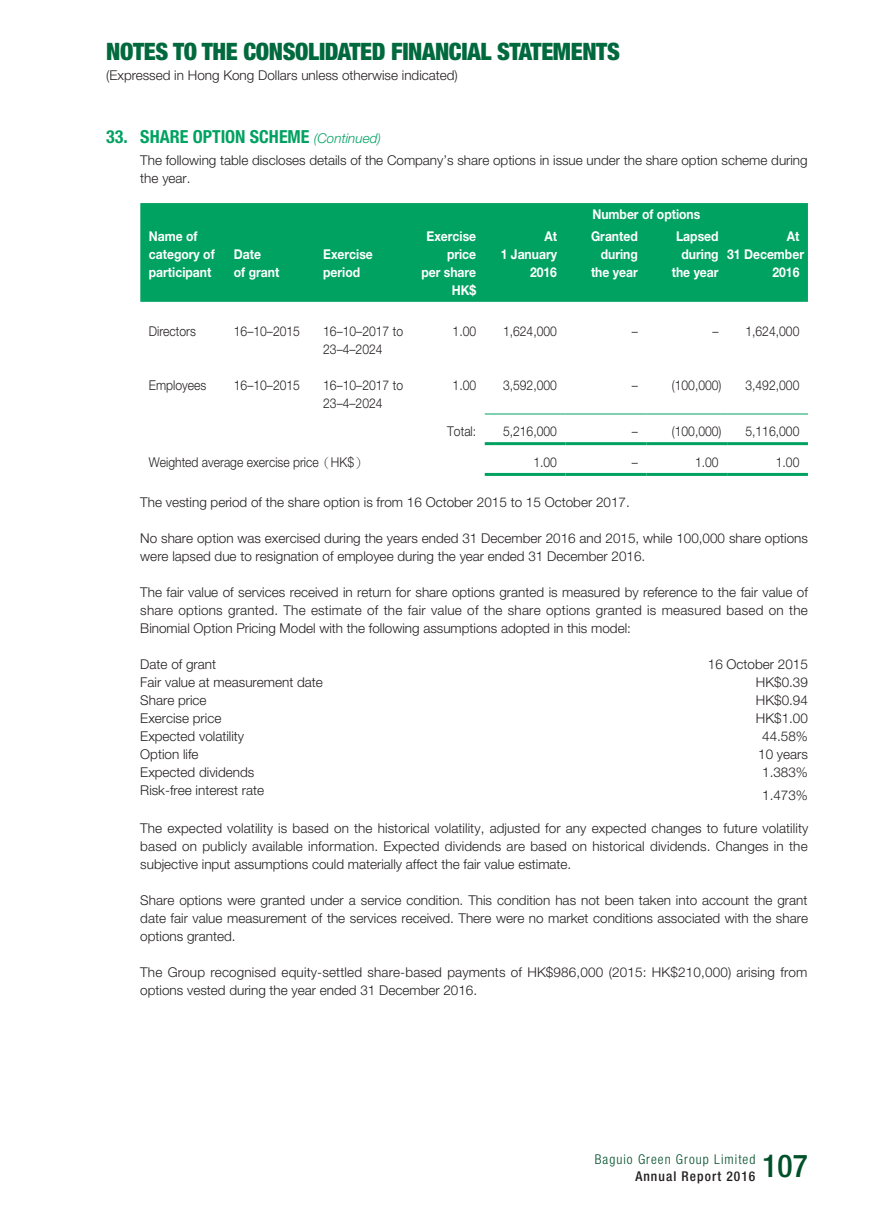
<style>
.page{position:relative;width:893px;height:1212px;background:#fff}
.page>*{position:absolute;margin:0;border:0;box-sizing:border-box;transform-origin:0 0}
.t1{font:500 condensed 31.5px "Helvetica Neue LT Std";color:#00502a}
.t2{font:900 condensed 24px "Helvetica Neue LT Std";letter-spacing:-.015em;color:#00693d}
._01_H1{font:700 condensed 18px "Helvetica Neue LT Std";color:#00a261}
._00_txt{font:300 13.5px/18px "Helvetica Neue LT Std";color:#231f20}
._50_Table_txt{font:300 13.5px "Helvetica Neue LT Std";color:#231f20;scale:.9 1}
._50_Table_txt-2{font:300 13.5px "Helvetica Neue LT Std";color:#231f20}
._50_Table_txt-3{font:700 13.5px "Helvetica Neue LT Std";color:#fff;scale:.9 1}
.t3{font:300 condensed 13.5px "Helvetica Neue LT Std";letter-spacing:.075em;color:#00502a}
.t4{font:500 condensed 13.5px "Helvetica Neue LT Std";letter-spacing:.075em;color:#231f20}
.s1{font-weight:300;font-style:italic;font-stretch:normal;font-size:13.5px}
.s2{font-family:"P Ming Li U";font-weight:400}
</style>
<div class="page">
<div style="left:140px;top:203px;width:668px;height:99px;background:#00a261"></div>
<hr style="left:485px;top:225px;width:323px;height:1px;background:#00a261">
<hr style="left:485px;top:414px;width:81px;height:1px;background:#00a261">
<hr style="left:566px;top:414px;width:80px;height:1px;background:#00a261">
<hr style="left:646px;top:414px;width:81px;height:1px;background:#00a261">
<hr style="left:727px;top:414px;width:81px;height:1px;background:#00a261">
<hr style="left:485px;top:442px;width:81px;height:3px;background:#00a261">
<hr style="left:566px;top:442px;width:80px;height:3px;background:#00a261">
<hr style="left:646px;top:442px;width:81px;height:3px;background:#00a261">
<hr style="left:727px;top:442px;width:81px;height:3px;background:#00a261">
<hr style="left:485px;top:473px;width:81px;height:3px;background:#00a261">
<hr style="left:566px;top:473px;width:80px;height:3px;background:#00a261">
<hr style="left:646px;top:473px;width:81px;height:3px;background:#00a261">
<hr style="left:727px;top:473px;width:81px;height:3px;background:#00a261">
<h2 class="t2" style="left:106px;top:37px;width:515px">NOTES TO THE CONSOLIDATED FINANCIAL STATEMENTS</h2>
<p class="_00_txt" style="left:106px;top:66px;width:353px">(Expressed in Hong Kong Dollars unless otherwise indicated)</p>
<p class="_01_H1" style="left:106px;top:125px;width:276px">33. SHARE OPTION SCHEME <span class="s1">(Continued)</span></p>
<p class="_00_txt" style="left:140px;top:151px;width:669px">The following table discloses details of the Company’s share options in issue under the share option scheme during the year.</p>
<p class="_50_Table_txt-3" style="left:592px;top:206px;width:121px">Number of options</p>
<p class="_50_Table_txt-3" style="left:149px;top:228px;width:56px">Name of</p>
<p class="_50_Table_txt-3" style="left:149px;top:246px;width:75px">category of</p>
<p class="_50_Table_txt-3" style="left:149px;top:264px;width:71px">participant</p>
<p class="_50_Table_txt-3" style="left:591px;top:228px;width:54px">Granted</p>
<p class="_50_Table_txt-3" style="left:601px;top:246px;width:43px">during</p>
<p class="_50_Table_txt-3" style="left:591px;top:264px;width:54px">the year</p>
<p class="_50_Table_txt-3" style="left:427px;top:228px;width:57px">Exercise</p>
<p class="_50_Table_txt-3" style="left:447px;top:246px;width:34px">price</p>
<p class="_50_Table_txt-3" style="left:421px;top:264px;width:63px">per share</p>
<p class="_50_Table_txt-3" style="left:544px;top:228px;width:15px">At</p>
<p class="_50_Table_txt-3" style="left:501px;top:246px;width:64px">1 January</p>
<p class="_50_Table_txt-3" style="left:530px;top:264px;width:32px">2016</p>
<p class="_50_Table_txt-3" style="left:676px;top:228px;width:49px">Lapsed</p>
<p class="_50_Table_txt-3" style="left:681px;top:246px;width:43px">during</p>
<p class="_50_Table_txt-3" style="left:672px;top:264px;width:54px">the year</p>
<p class="_50_Table_txt-3" style="left:787px;top:228px;width:15px">At</p>
<p class="_50_Table_txt-3" style="left:727px;top:246px;width:87px">31 December</p>
<p class="_50_Table_txt-3" style="left:772px;top:264px;width:32px">2016</p>
<p class="_50_Table_txt-3" style="left:234px;top:246px;width:32px">Date</p>
<p class="_50_Table_txt-3" style="left:234px;top:264px;width:52px">of grant</p>
<p class="_50_Table_txt-3" style="left:323px;top:246px;width:57px">Exercise</p>
<p class="_50_Table_txt-3" style="left:323px;top:264px;width:43px">period</p>
<p class="_50_Table_txt" style="left:149px;top:322px;width:54px">Directors</p>
<p class="_50_Table_txt" style="left:234px;top:322px;width:75px">16–10–2015</p>
<p class="_50_Table_txt" style="left:323px;top:322px;width:90px">16–10–2017 to</p>
<p class="_50_Table_txt" style="left:323px;top:340px;width:68px">23–4–2024</p>
<p class="_50_Table_txt" style="left:149px;top:376px;width:65px">Employees</p>
<p class="_50_Table_txt" style="left:234px;top:376px;width:75px">16–10–2015</p>
<p class="_50_Table_txt" style="left:323px;top:376px;width:90px">16–10–2017 to</p>
<p class="_50_Table_txt" style="left:323px;top:394px;width:68px">23–4–2024</p>
<p class="_50_Table_txt-3" style="left:452px;top:282px;width:29px">HK$</p>
<p class="_50_Table_txt" style="left:453px;top:322px;width:28px">1.00</p>
<p class="_50_Table_txt" style="left:503px;top:322px;width:62px">1,624,000</p>
<p class="_50_Table_txt" style="left:632px;top:322px;width:8px">–</p>
<p class="_50_Table_txt" style="left:713px;top:322px;width:8px">–</p>
<p class="_50_Table_txt" style="left:745px;top:322px;width:62px">1,624,000</p>
<p class="_50_Table_txt" style="left:453px;top:376px;width:28px">1.00</p>
<p class="_50_Table_txt" style="left:503px;top:376px;width:62px">3,592,000</p>
<p class="_50_Table_txt" style="left:632px;top:376px;width:8px">–</p>
<p class="_50_Table_txt" style="left:672px;top:376px;width:57px">(100,000)</p>
<p class="_50_Table_txt" style="left:745px;top:376px;width:62px">3,492,000</p>
<p class="_50_Table_txt" style="left:447px;top:423px;width:34px">Total:</p>
<p class="_50_Table_txt" style="left:503px;top:423px;width:62px">5,216,000</p>
<p class="_50_Table_txt" style="left:632px;top:423px;width:8px">–</p>
<p class="_50_Table_txt" style="left:672px;top:423px;width:57px">(100,000)</p>
<p class="_50_Table_txt" style="left:745px;top:423px;width:62px">5,116,000</p>
<p class="_50_Table_txt" style="left:149px;top:454px;width:243px">Weighted average exercise price<span class="s2">（</span>HK$<span class="s2">）</span></p>
<p class="_50_Table_txt" style="left:533px;top:454px;width:28px">1.00</p>
<p class="_50_Table_txt" style="left:632px;top:454px;width:8px">–</p>
<p class="_50_Table_txt" style="left:695px;top:454px;width:28px">1.00</p>
<p class="_50_Table_txt" style="left:776px;top:454px;width:28px">1.00</p>
<p class="_00_txt" style="left:140px;top:493px;width:491px">The vesting period of the share option is from 16 October 2015 to 15 October 2017.</p>
<p class="_00_txt" style="left:140px;top:529px;width:669px">No share option was exercised during the years ended 31 December 2016 and 2015, while 100,000 share options were lapsed due to resignation of employee during the year ended 31 December 2016.</p>
<p class="_00_txt" style="left:140px;top:583px;width:669px;text-align:justify">The fair value of services received in return for share options granted is measured by reference to the fair value of share options granted. The estimate of the fair value of the share options granted is measured based on the Binomial Option Pricing Model with the following assumptions adopted in this model:</p>
<p class="_50_Table_txt-2" style="left:140px;top:656px;width:77px">Date of grant</p>
<p class="_50_Table_txt-2" style="left:708px;top:656px;width:102px">16 October 2015</p>
<p class="_50_Table_txt-2" style="left:140px;top:674px;width:184px">Fair value at measurement date</p>
<p class="_50_Table_txt-2" style="left:756px;top:674px;width:54px">HK$0.39</p>
<p class="_50_Table_txt-2" style="left:140px;top:692px;width:68px">Share price</p>
<p class="_50_Table_txt-2" style="left:756px;top:692px;width:54px">HK$0.94</p>
<p class="_50_Table_txt-2" style="left:140px;top:710px;width:83px">Exercise price</p>
<p class="_50_Table_txt-2" style="left:756px;top:710px;width:54px">HK$1.00</p>
<p class="_50_Table_txt-2" style="left:140px;top:728px;width:105px">Expected volatility</p>
<p class="_50_Table_txt-2" style="left:762px;top:728px;width:47px">44.58%</p>
<p class="_50_Table_txt-2" style="left:140px;top:746px;width:60px">Option life</p>
<p class="_50_Table_txt-2" style="left:758px;top:746px;width:51px">10 years</p>
<p class="_50_Table_txt-2" style="left:140px;top:764px;width:116px">Expected dividends</p>
<p class="_50_Table_txt-2" style="left:762px;top:764px;width:47px">1.383%</p>
<p class="_50_Table_txt-2" style="left:140px;top:782px;width:125px">Risk-free interest rate</p>
<p class="_50_Table_txt-2" style="left:762px;top:786px;width:47px">1.473%</p>
<p class="_00_txt" style="left:140px;top:819px;width:669px;text-align:justify">The expected volatility is based on the historical volatility, adjusted for any expected changes to future volatility based on publicly available information. Expected dividends are based on historical dividends. Changes in the subjective input assumptions could materially affect the fair value estimate.</p>
<p class="_00_txt" style="left:140px;top:891px;width:669px;text-align:justify">Share options were granted under a service condition. This condition has not been taken into account the grant date fair value measurement of the services received. There were no market conditions associated with the share options granted.</p>
<p class="_00_txt" style="left:140px;top:963px;width:668px">The Group recognised equity-settled share-based payments of HK$986,000 (2015: HK$210,000) arising from options vested during the year ended 31 December 2016.</p>
<p class="t3" style="left:595px;top:1151px;width:162px">Baguio Green Group Limited</p>
<p class="t4" style="left:635px;top:1168px;width:122px">Annual Report 2016</p>
<h1 class="t1" style="left:762px;top:1147px;width:47px">107</h1>
</div>
